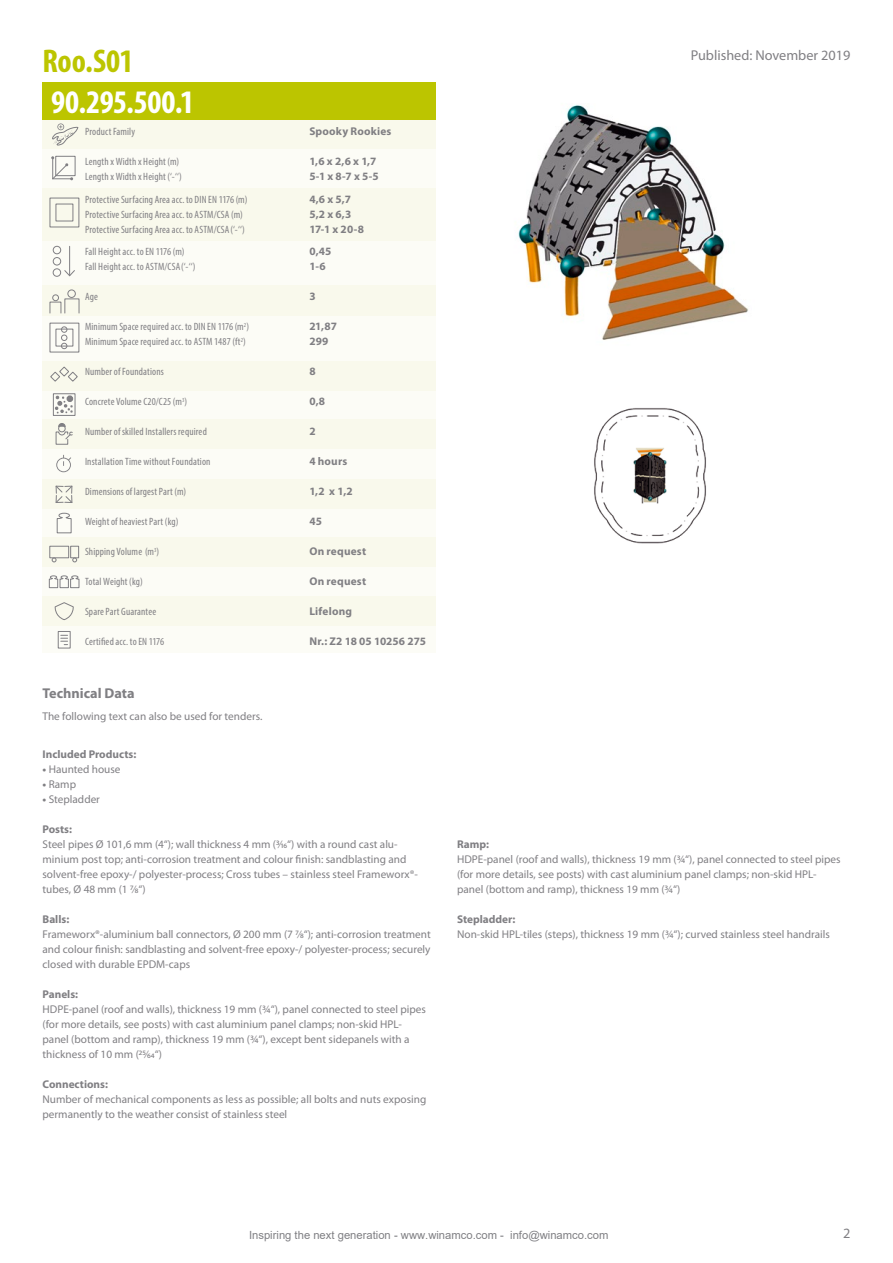
<style>
.page{position:relative;width:893px;height:1263px;background:#fff}
.page>*{position:absolute;margin:0;border:0;box-sizing:border-box;transform-origin:0 0}
.t1{font:700 condensed 33px "Myriad Pro";letter-spacing:-.015em;color:#fff}
.t2{font:700 condensed 33px "Myriad Pro";letter-spacing:-.005em;color:#bcc500}
.t3{font:14.25px "Myriad Pro";color:#807f83}
.t4{font:700 14.25px "Myriad Pro";color:#807f83}
.t5{font:11.25px/15px "Myriad Pro";color:#807f83}
.t6{font:700 11.25px/15px "Myriad Pro";letter-spacing:.005em;color:#807f83}
.t7{font:11.25px "Arial";color:#808084}
.t8{font:condensed 10.65px/15px "Myriad Pro";letter-spacing:.015em;color:#807f83}
.s1{font-weight:700}
</style>
<div class="page">
<img style="left:594px;top:408px;width:112px;height:136px">
<img style="left:518px;top:105px;width:231px;height:235px">
<div style="left:43px;top:120px;width:393px;height:32px;background:#f9f9ec"></div>
<div style="left:43px;top:82px;width:393px;height:38px;background:#bcc500"></div>
<div style="left:43px;top:149px;width:393px;height:504px;background:#fcfcf6"></div>
<div style="left:43px;top:286px;width:393px;height:30px;background:#f9f9ec"></div>
<div style="left:43px;top:188px;width:393px;height:53px;background:#f9f9ec"></div>
<div style="left:43px;top:361px;width:393px;height:29px;background:#f9f9ec"></div>
<div style="left:43px;top:420px;width:393px;height:29px;background:#f9f9ec"></div>
<div style="left:43px;top:479px;width:393px;height:29px;background:#f9f9ec"></div>
<div style="left:43px;top:538px;width:393px;height:29px;background:#f9f9ec"></div>
<div style="left:43px;top:596px;width:393px;height:29px;background:#f9f9ec"></div>
<div style="left:58px;top:631px;width:13px;height:17px;border:1px solid #807f83"></div>
<svg style="left:61px;top:635px;width:7px;height:10px"></svg>
<svg style="left:51px;top:156px;width:22px;height:24px"></svg>
<div style="left:50px;top:198px;width:29px;height:29px;border:1px solid #807f83"></div>
<div style="left:56px;top:204px;width:17px;height:17px;border:1px solid #807f83"></div>
<hr style="left:69px;top:246px;width:1px;height:30px;background:#807f83">
<svg style="left:64px;top:269px;width:11px;height:8px"></svg>
<div style="left:53px;top:268px;width:8px;height:9px;border:1px solid #807f83;border-radius:50%"></div>
<div style="left:53px;top:257px;width:8px;height:8px;border:1px solid #807f83;border-radius:50%"></div>
<div style="left:53px;top:246px;width:8px;height:8px;border:1px solid #807f83;border-radius:50%"></div>
<div style="left:50px;top:323px;width:29px;height:29px;border:1px solid #807f83"></div>
<div style="left:56px;top:329px;width:17px;height:17px;border:1px solid #807f83"></div>
<svg style="left:61px;top:335px;width:6px;height:14px"></svg>
<div style="left:61px;top:326px;width:6px;height:7px;border:1px solid #807f83;border-radius:50%"></div>
<div style="left:52px;top:294px;width:7px;height:7px;border:1px solid #807f83;border-radius:50%"></div>
<div style="left:50px;top:302px;width:11px;height:11px;border:1px solid #807f83"></div>
<div style="left:64px;top:298px;width:15px;height:15px;border:1px solid #807f83"></div>
<div style="left:67px;top:290px;width:9px;height:8px;border:1px solid #807f83;border-radius:50%"></div>
<svg style="left:52px;top:123px;width:27px;height:23px"></svg>
<div style="left:53px;top:393px;width:22px;height:23px;border:1px solid #807f83"></div>
<div style="left:67px;top:395px;width:6px;height:7px;border:4px solid #807f83;border-radius:50%"></div>
<svg style="left:55px;top:396px;width:18px;height:17px"></svg>
<svg style="left:56px;top:455px;width:15px;height:17px"></svg>
<svg style="left:50px;top:366px;width:28px;height:16px"></svg>
<svg style="left:55px;top:485px;width:18px;height:18px"></svg>
<div style="left:49px;top:546px;width:20px;height:12px;border:1px solid #807f83"></div>
<div style="left:70px;top:546px;width:9px;height:12px;border:1px solid #807f83"></div>
<svg style="left:52px;top:558px;width:4px;height:4px"></svg>
<svg style="left:72px;top:558px;width:5px;height:4px"></svg>
<svg style="left:54px;top:602px;width:20px;height:18px"></svg>
<svg style="left:56px;top:512px;width:16px;height:22px"></svg>
<svg style="left:49px;top:575px;width:31px;height:13px"></svg>
<svg style="left:55px;top:423px;width:18px;height:22px"></svg>
<h1 class="t2" style="left:43px;top:40px;width:92px">Roo.S01</h1>
<h1 class="t1" style="left:51px;top:81px;width:145px">90.295.500.1</h1>
<p class="t8" style="left:85px;top:124px;width:52px">Product Family</p>
<p class="t8" style="left:85px;top:154px;width:98px">Length x Width x Height (m)<br>Length x Width x Height (‘-‘‘)</p>
<p class="t8" style="left:85px;top:191px;width:164px">Protective Surfacing Area acc. to DIN EN 1176 (m)<br>Protective Surfacing Area acc. to ASTM/CSA (m)<br>Protective Surfacing Area acc. to ASTM/CSA(‘-‘‘)</p>
<p class="t8" style="left:85px;top:244px;width:112px">Fall Height acc. to EN 1176 (m)<br>Fall Height acc. to ASTM/CSA(‘-‘‘)</p>
<p class="t8" style="left:85px;top:289px;width:14px">Age</p>
<p class="t8" style="left:85px;top:319px;width:165px">Minimum Space required acc. to DIN EN 1176 (m<sup>2</sup>)<br>Minimum Space required acc. to ASTM 1487 (ft<sup>2</sup>)</p>
<p class="t8" style="left:85px;top:364px;width:80px">Number of Foundations</p>
<p class="t8" style="left:85px;top:394px;width:104px">Concrete Volume C20/C25 (m<sup>3</sup>)</p>
<p class="t8" style="left:85px;top:424px;width:123px">Number of skilled Installers required</p>
<p class="t8" style="left:85px;top:454px;width:127px">Installation Time without Foundation</p>
<p class="t8" style="left:85px;top:484px;width:103px">Dimensions of largest Part (m)</p>
<p class="t8" style="left:85px;top:514px;width:95px">Weight of heaviest Part (kg)</p>
<p class="t8" style="left:85px;top:544px;width:76px">Shipping Volume (m<sup>3</sup>)</p>
<p class="t8" style="left:85px;top:574px;width:59px">Total Weight (kg)</p>
<p class="t8" style="left:85px;top:604px;width:73px">Spare Part Guarantee</p>
<p class="t8" style="left:85px;top:634px;width:81px">Certified acc. to EN 1176</p>
<p class="t6" style="left:309px;top:123px;width:84px">Spooky Rookies</p>
<p class="t6" style="left:309px;top:153px;width:71px">1,6 x 2,6 x 1,7<br>5-1 x 8-7 x 5-5</p>
<p class="t6" style="left:309px;top:191px;width:56px">4,6 x 5,7<br>5,2 x 6,3<br>17-1 x 20-8</p>
<p class="t6" style="left:309px;top:243px;width:24px">0,45<br>1-6</p>
<p class="t6" style="left:309px;top:288px;width:8px">3</p>
<p class="t6" style="left:309px;top:318px;width:29px">21,87<br>299</p>
<p class="t6" style="left:309px;top:363px;width:8px">8</p>
<p class="t6" style="left:309px;top:393px;width:17px">0,8</p>
<p class="t6" style="left:309px;top:423px;width:8px">2</p>
<p class="t6" style="left:309px;top:453px;width:40px">4 hours</p>
<p class="t6" style="left:309px;top:483px;width:45px">1,2 x 1,2</p>
<p class="t6" style="left:309px;top:513px;width:14px">45</p>
<p class="t6" style="left:309px;top:543px;width:58px">On request</p>
<p class="t6" style="left:309px;top:573px;width:58px">On request</p>
<p class="t6" style="left:309px;top:603px;width:44px">Lifelong</p>
<p class="t6" style="left:309px;top:633px;width:118px">Nr.: Z2 18 05 10256 275</p>
<p class="t4" style="left:43px;top:683px;width:94px">Technical Data</p>
<p class="t5" style="left:43px;top:709px;width:221px">The following text can also be used for tenders.</p>
<p class="t6" style="left:43px;top:746px;width:95px">Included Products:</p>
<p class="t5" style="left:43px;top:761px;width:80px"><span class="s1">•</span> Haunted house</p>
<p class="t5" style="left:43px;top:776px;width:35px"><span class="s1">•</span> Ramp</p>
<p class="t5" style="left:43px;top:791px;width:59px"><span class="s1">•</span> Stepladder</p>
<p class="t6" style="left:43px;top:821px;width:31px">Posts:</p>
<p class="t5" style="left:43px;top:836px;width:377px">Steel pipes Ø 101,6 mm (4‘‘); wall thickness 4 mm (3/16‘‘) with a round cast alu&shy;minium post top; anti-corrosion treatment and colour finish: sandblasting and solvent-free epoxy-/ polyester-process; Cross tubes – stainless steel Frameworx®- tubes, Ø 48 mm (1 7/8‘‘)</p>
<p class="t6" style="left:43px;top:911px;width:28px">Balls:</p>
<p class="t5" style="left:43px;top:926px;width:390px;text-align:justify">Frameworx®-aluminium ball connectors, Ø 200 mm (7 7/8‘‘); anti-corrosion treatment and colour finish: sandblasting and solvent-free epoxy-/ polyester-process; securely closed with durable EPDM-caps</p>
<p class="t6" style="left:43px;top:986px;width:37px">Panels:</p>
<p class="t5" style="left:43px;top:1001px;width:385px">HDPE-panel (roof and walls), thickness 19 mm (3/4‘‘), panel connected to steel pipes (for more details, see posts) with cast aluminium panel clamps; non-skid HPL&shy;panel (bottom and ramp), thickness 19 mm (3/4‘‘), except bent sidepanels with a thickness of 10 mm (25/64‘‘)</p>
<p class="t6" style="left:43px;top:1076px;width:67px">Connections:</p>
<p class="t5" style="left:43px;top:1091px;width:385px">Number of mechanical components as less as possible; all bolts and nuts exposing permanently to the weather consist of stainless steel</p>
<p class="t3" style="left:691px;top:46px;width:161px">Published: November 2019</p>
<p class="t6" style="left:457px;top:836px;width:34px">Ramp:</p>
<p class="t5" style="left:457px;top:851px;width:385px">HDPE-panel (roof and walls), thickness 19 mm (3/4‘‘), panel connected to steel pipes (for more details, see posts) with cast aluminium panel clamps; non-skid HPL&shy;panel (bottom and ramp), thickness 19 mm (3/4‘‘)</p>
<p class="t6" style="left:457px;top:911px;width:60px">Stepladder:</p>
<p class="t5" style="left:457px;top:926px;width:374px">Non-skid HPL-tiles (steps), thickness 19 mm (3/4‘‘); curved stainless steel handrails</p>
<p class="t7" style="left:249px;top:1229px;width:361px">Inspiring the next generation - www.winamco.com - info@winamco.com</p>
<p class="t3" style="left:843px;top:1224px;width:9px">2</p>
</div>
